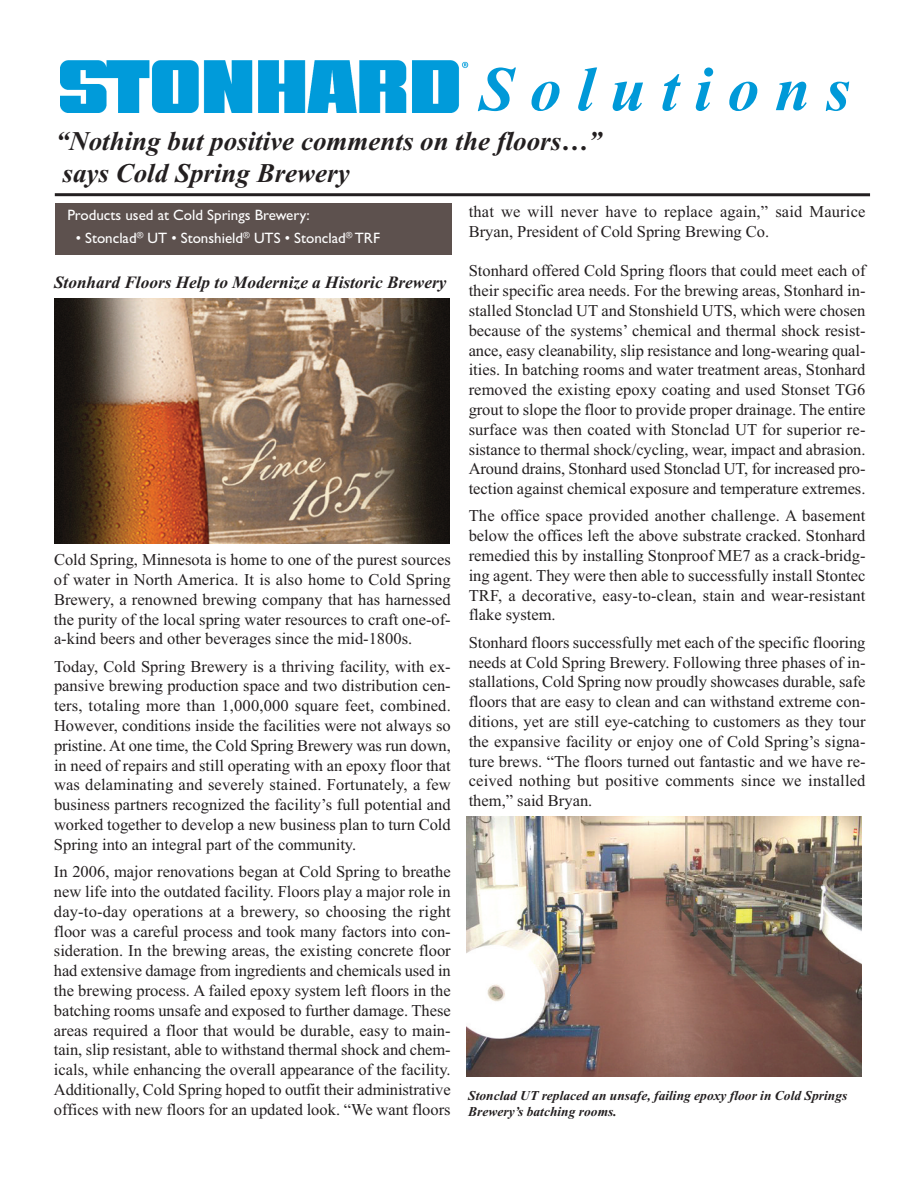
<style>
.page{position:relative;width:918px;height:1188px;background:#fff}
.page>*{position:absolute;margin:0;border:0;box-sizing:border-box;transform-origin:0 0}
.t1{font:italic 700 63px "Times New Roman";letter-spacing:.25em;color:#0099d8}
.t2{font:italic 700 27px/32.4px "Times New Roman";color:#231f20}
.t3{font:italic 700 17.25px "Times New Roman";color:#231f20}
.t4{font:16.5px/19.8px "Times New Roman";color:#231f20;text-align:justify}
.t5{font:15px "Gill Sans";color:#fff}
.t6{font:italic 700 13.5px/16.2px "Times New Roman";color:#231f20}
</style>
<div class="page">
<img style="left:467px;top:816px;width:395px;height:261px">
<img style="left:60px;top:60px;width:408px;height:53px">
<hr style="left:55px;top:193px;width:815px;height:3px;background:#231f20">
<div style="left:55px;top:204px;width:396px;height:51px;background:#5d514e"></div>
<img style="left:54px;top:298px;width:396px;height:246px">
<h1 class="t1" style="left:479px;top:52px;width:373px">Solutions</h1>
<h2 class="t2" style="left:56px;top:124px;width:548px">“Nothing but positive comments on the floors…” says Cold Spring Brewery</h2>
<p class="t5" style="left:67px;top:206px;width:244px">Products used at Cold Springs Brewery:</p>
<p class="t5" style="left:76px;top:229px;width:306px">• Stonclad<sup>®</sup> UT • Stonshield<sup>®</sup> UTS • Stonclad<sup>®</sup> TRF</p>
<p class="t4" style="left:469px;top:201px;width:398px">that we will never have to replace again,” said Maurice<br>Bryan, President of Cold Spring Brewing Co.</p>
<p class="t4" style="left:469px;top:261px;width:398px">Stonhard offered Cold Spring floors that could meet each of their specific area needs. For the brewing areas, Stonhard in&shy;stalled Stonclad UT and Stonshield UTS, which were chosen because of the systems’ chemical and thermal shock resist&shy;ance, easy cleanability, slip resistance and long-wearing qual&shy;ities. In batching rooms and water treatment areas, Stonhard removed the existing epoxy coating and used Stonset TG6 grout to slope the floor to provide proper drainage. The entire surface was then coated with Stonclad UT for superior re&shy;sistance to thermal shock/cycling, wear, impact and abrasion.<br>Around drains, Stonhard used Stonclad UT, for increased pro&shy;tection against chemical exposure and temperature extremes.</p>
<p class="t4" style="left:469px;top:506px;width:398px">The office space provided another challenge. A basement below the offices left the above substrate cracked. Stonhard remedied this by installing Stonproof ME7 as a crack-bridg&shy;ing agent. They were then able to successfully install Stontec TRF, a decorative, easy-to-clean, stain and wear-resistant flake system.</p>
<p class="t4" style="left:469px;top:632px;width:398px">Stonhard floors successfully met each of the specific flooring needs at Cold Spring Brewery. Following three phases of in&shy;stallations, Cold Spring now proudly showcases durable, safe floors that are easy to clean and can withstand extreme con&shy;ditions, yet are still eye-catching to customers as they tour the expansive facility or enjoy one of Cold Spring’s signa&shy;ture brews. “The floors turned out fantastic and we have re&shy;ceived nothing but positive comments since we installed them,” said Bryan.</p>
<p class="t3" style="left:54px;top:272px;width:394px">Stonhard Floors Help to Modernize a Historic Brewery</p>
<p class="t4" style="left:54px;top:550px;width:398px">Cold Spring, Minnesota is home to one of the purest sources of water in North America. It is also home to Cold Spring Brewery, a renowned brewing company that has harnessed the purity of the local spring water resources to craft one-of&shy;a-kind beers and other beverages since the mid-1800s.</p>
<p class="t4" style="left:54px;top:656px;width:398px">Today, Cold Spring Brewery is a thriving facility, with ex&shy;pansive brewing production space and two distribution cen&shy;ters, totaling more than 1,000,000 square feet, combined.<br>However, conditions inside the facilities were not always so pristine. At one time, the Cold Spring Brewery was run down, in need of repairs and still operating with an epoxy floor that was delaminating and severely stained. Fortunately, a few business partners recognized the facility’s full potential and worked together to develop a new business plan to turn Cold Spring into an integral part of the community.</p>
<p class="t4" style="left:54px;top:862px;width:398px">In 2006, major renovations began at Cold Spring to breathe new life into the outdated facility. Floors play a major role in day-to-day operations at a brewery, so choosing the right floor was a careful process and took many factors into con&shy;sideration. In the brewing areas, the existing concrete floor had extensive damage from ingredients and chemicals used in the brewing process. A failed epoxy system left floors in the batching rooms unsafe and exposed to further damage. These areas required a floor that would be durable, easy to main&shy;tain, slip resistant, able to withstand thermal shock and chem&shy;icals, while enhancing the overall appearance of the facility.<br>Additionally, Cold Spring hoped to outfit their administrative offices with new floors for an updated look. “We want floors</p>
<p class="t6" style="left:468px;top:1088px;width:381px">Stonclad UT replaced an unsafe, failing epoxy floor in Cold Springs<br>Brewery’s batching rooms.</p>
</div>
